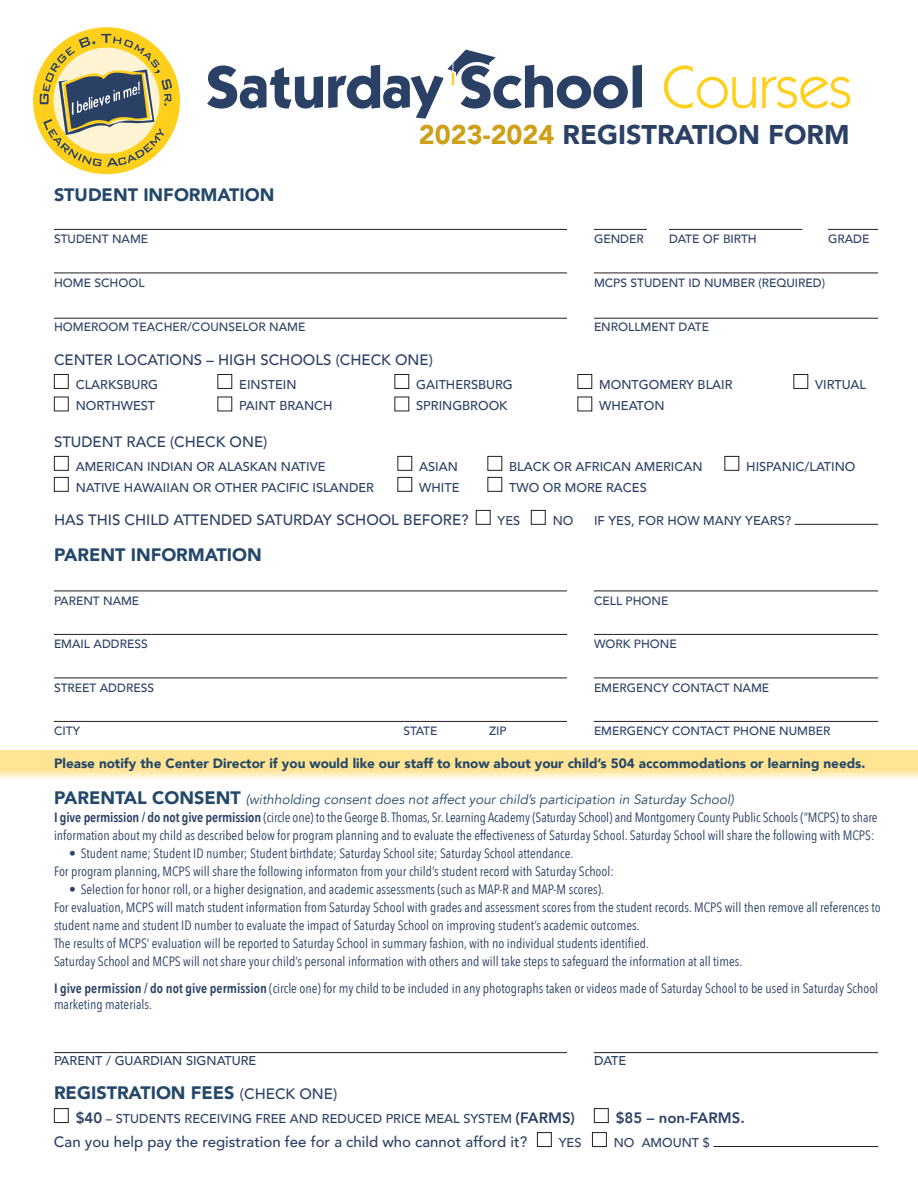
<style>
.page{position:relative;width:918px;height:1188px;background:#fff}
.page>*{position:absolute;margin:0;border:0;box-sizing:border-box;transform-origin:0 0}
.t1{font:700 60px "ITC Kabel Std";color:#2b4065}
.t2{font:900 27px "Avenir";color:#2b4065}
.t3{font:900 18px "Avenir";color:#24486a}
.t4{font:500 15px "Avenir";color:#2b4065}
.t5{font:800 15px "Avenir";color:#2b4065}
.t6{font:13.5px/18px "Avenir Next Condensed";color:#2b4065}
.t7{font:900 13.5px "Avenir";color:#24486a}
.t8{font:italic 13.5px "Avenir";color:#24486a}
.t9{font:500 12.75px "Avenir";color:#2b4065}
.t10{font:500 12px "Avenir";color:#2b4065}
.s1{font-weight:400;color:#fed01c}
.s2{color:#ce9f18}
.s3{font-weight:900;font-style:normal;font-size:18px}
.s4{font-weight:600}
.s5{font-weight:500;font-size:15px;color:#2b4065}
.s6{font-weight:800;font-size:15px}
</style>
<div class="page">
<svg style="left:0;top:751px;width:918px;height:28px;background:#fee7a2"></svg>
<svg style="left:447px;top:50px;width:49px;height:35px"></svg>
<div style="left:33px;top:27px;width:147px;height:147px;background:#fed01c;border-radius:50%"></div>
<svg style="left:40px;top:34px;width:132px;height:133px"></svg>
<hr style="left:54px;top:229px;width:513px;height:1px;background:#231f20">
<hr style="left:594px;top:229px;width:53px;height:1px;background:#231f20">
<hr style="left:669px;top:229px;width:133px;height:1px;background:#231f20">
<hr style="left:828px;top:229px;width:50px;height:1px;background:#231f20">
<hr style="left:54px;top:273px;width:513px;height:1px;background:#231f20">
<hr style="left:594px;top:273px;width:284px;height:1px;background:#231f20">
<hr style="left:54px;top:318px;width:513px;height:1px;background:#231f20">
<hr style="left:594px;top:318px;width:284px;height:1px;background:#231f20">
<div style="left:54px;top:374px;width:15px;height:15px;border:1px solid #231f20"></div>
<div style="left:218px;top:374px;width:14px;height:15px;border:1px solid #231f20"></div>
<div style="left:395px;top:374px;width:14px;height:15px;border:1px solid #231f20"></div>
<div style="left:578px;top:374px;width:14px;height:15px;border:1px solid #231f20"></div>
<div style="left:794px;top:374px;width:14px;height:15px;border:1px solid #231f20"></div>
<div style="left:54px;top:397px;width:15px;height:14px;border:1px solid #231f20"></div>
<div style="left:54px;top:456px;width:15px;height:15px;border:1px solid #231f20"></div>
<div style="left:398px;top:456px;width:14px;height:15px;border:1px solid #231f20"></div>
<div style="left:488px;top:456px;width:14px;height:15px;border:1px solid #231f20"></div>
<div style="left:725px;top:456px;width:14px;height:15px;border:1px solid #231f20"></div>
<div style="left:54px;top:477px;width:15px;height:15px;border:1px solid #231f20"></div>
<div style="left:398px;top:477px;width:14px;height:15px;border:1px solid #231f20"></div>
<div style="left:488px;top:477px;width:14px;height:15px;border:1px solid #231f20"></div>
<div style="left:476px;top:510px;width:15px;height:15px;border:1px solid #231f20"></div>
<div style="left:531px;top:510px;width:15px;height:15px;border:1px solid #231f20"></div>
<hr style="left:795px;top:524px;width:83px;height:1px;background:#231f20">
<hr style="left:54px;top:591px;width:513px;height:1px;background:#231f20">
<hr style="left:594px;top:591px;width:284px;height:1px;background:#231f20">
<hr style="left:54px;top:634px;width:513px;height:1px;background:#231f20">
<hr style="left:594px;top:634px;width:284px;height:1px;background:#231f20">
<hr style="left:54px;top:678px;width:513px;height:1px;background:#231f20">
<hr style="left:594px;top:678px;width:284px;height:1px;background:#231f20">
<hr style="left:54px;top:721px;width:513px;height:1px;background:#231f20">
<hr style="left:594px;top:721px;width:284px;height:1px;background:#231f20">
<hr style="left:54px;top:1052px;width:513px;height:1px;background:#231f20">
<hr style="left:594px;top:1052px;width:284px;height:1px;background:#231f20">
<div style="left:54px;top:1108px;width:15px;height:15px;border:1px solid #231f20"></div>
<div style="left:594px;top:1108px;width:15px;height:15px;border:1px solid #231f20"></div>
<div style="left:537px;top:1132px;width:15px;height:15px;border:1px solid #231f20"></div>
<div style="left:592px;top:1132px;width:15px;height:15px;border:1px solid #231f20"></div>
<hr style="left:713px;top:1146px;width:165px;height:1px;background:#231f20">
<h1 class="t1" style="left:206px;top:51px;width:648px">Saturday School <span class="s1">Courses</span></h1>
<h2 class="t2" style="left:419px;top:112px;width:432px"><span class="s2">2023-2024</span> REGISTRATION FORM</h2>
<h3 class="t3" style="left:54px;top:180px;width:222px">STUDENT INFORMATION</h3>
<p class="t10" style="left:54px;top:229px;width:96px">STUDENT NAME</p>
<p class="t10" style="left:594px;top:229px;width:51px">GENDER</p>
<p class="t10" style="left:669px;top:229px;width:89px">DATE OF BIRTH</p>
<p class="t10" style="left:828px;top:229px;width:43px">GRADE</p>
<p class="t10" style="left:54px;top:272px;width:92px">HOME SCHOOL</p>
<p class="t10" style="left:594px;top:272px;width:233px">MCPS STUDENT ID NUMBER (REQUIRED)</p>
<p class="t10" style="left:54px;top:316px;width:253px">HOMEROOM TEACHER/COUNSELOR NAME</p>
<p class="t10" style="left:594px;top:316px;width:117px">ENROLLMENT DATE</p>
<p class="t4" style="left:54px;top:347px;width:380px">CENTER LOCATIONS – HIGH SCHOOLS (CHECK ONE)</p>
<p class="t9" style="left:76px;top:373px;width:84px">CLARKSBURG</p>
<p class="t9" style="left:239px;top:373px;width:59px">EINSTEIN</p>
<p class="t9" style="left:416px;top:373px;width:98px">GAITHERSBURG</p>
<p class="t9" style="left:599px;top:373px;width:135px">MONTGOMERY BLAIR</p>
<p class="t9" style="left:815px;top:373px;width:53px">VIRTUAL</p>
<p class="t9" style="left:76px;top:394px;width:81px">NORTHWEST</p>
<p class="t9" style="left:239px;top:394px;width:95px">PAINT BRANCH</p>
<p class="t9" style="left:416px;top:394px;width:93px">SPRINGBROOK</p>
<p class="t9" style="left:599px;top:394px;width:67px">WHEATON</p>
<p class="t4" style="left:54px;top:429px;width:215px">STUDENT RACE (CHECK ONE)</p>
<p class="t9" style="left:76px;top:455px;width:251px">AMERICAN INDIAN OR ALASKAN NATIVE</p>
<p class="t9" style="left:419px;top:455px;width:40px">ASIAN</p>
<p class="t9" style="left:509px;top:455px;width:195px">BLACK OR AFRICAN AMERICAN</p>
<p class="t9" style="left:746px;top:455px;width:111px">HISPANIC/LATINO</p>
<p class="t9" style="left:76px;top:476px;width:300px">NATIVE HAWAIIAN OR OTHER PACIFIC ISLANDER</p>
<p class="t9" style="left:419px;top:476px;width:42px">WHITE</p>
<p class="t9" style="left:509px;top:476px;width:139px">TWO OR MORE RACES</p>
<p class="t4" style="left:54px;top:507px;width:416px">HAS THIS CHILD ATTENDED SATURDAY SCHOOL BEFORE?</p>
<p class="t9" style="left:498px;top:509px;width:24px">YES</p>
<p class="t9" style="left:553px;top:509px;width:22px">NO</p>
<p class="t9" style="left:594px;top:509px;width:199px">IF YES, FOR HOW MANY YEARS?</p>
<h3 class="t3" style="left:54px;top:540px;width:209px">PARENT INFORMATION</h3>
<p class="t10" style="left:54px;top:590px;width:87px">PARENT NAME</p>
<p class="t10" style="left:594px;top:590px;width:76px">CELL PHONE</p>
<p class="t10" style="left:54px;top:634px;width:95px">EMAIL ADDRESS</p>
<p class="t10" style="left:594px;top:634px;width:84px">WORK PHONE</p>
<p class="t10" style="left:54px;top:677px;width:102px">STREET ADDRESS</p>
<p class="t10" style="left:594px;top:677px;width:177px">EMERGENCY CONTACT NAME</p>
<p class="t10" style="left:54px;top:721px;width:28px">CITY</p>
<p class="t10" style="left:404px;top:721px;width:36px">STATE</p>
<p class="t10" style="left:489px;top:721px;width:19px">ZIP</p>
<p class="t10" style="left:594px;top:721px;width:238px">EMERGENCY CONTACT PHONE NUMBER</p>
<p class="t7" style="left:54px;top:752px;width:813px">Please notify the Center Director if you would like our staff to know about your child’s 504 accommodations or learning needs.</p>
<p class="t8" style="left:54px;top:792px;width:681px"><span class="s3">PARENTAL CONSENT</span> (withholding consent does not affect your child’s participation in Saturday School)</p>
<p class="t6" style="left:54px;top:808px;width:825px"><span class="s4">I give permission / do not give permission</span> (circle one) to the George B. Thomas, Sr. Learning Academy (Saturday School) and Montgomery County Public Schools (“MCPS) to share information about my child as described below for program planning and to evaluate the effectiveness of Saturday School. Saturday School will share the following with MCPS:</p>
<p class="t6" style="left:54px;top:844px;width:562px;text-indent:15px">• Student name; Student ID number; Student birthdate; Saturday School site; Saturday School attendance.<br>For program planning, MCPS will share the following informaton from your child’s student record with Saturday School:</p>
<p class="t6" style="left:54px;top:880px;width:828px;text-indent:15px">• Selection for honor roll, or a higher designation, and academic assessments (such as MAP-R and MAP-M scores).<br>For evaluation, MCPS will match student information from Saturday School with grades and assessment scores from the student records. MCPS will then remove all references to student name and student ID number to evaluate the impact of Saturday School on improving student’s academic outcomes.<br>The results of MCPS’ evaluation will be reported to Saturday School in summary fashion, with no individual students identified.<br>Saturday School and MCPS will not share your child’s personal information with others and will take steps to safeguard the information at all times.</p>
<p class="t6" style="left:54px;top:979px;width:826px;line-height:16.2px"><span class="s4">I give permission / do not give permission</span> (circle one) for my child to be included in any photographs taken or videos made of Saturday School to be used in Saturday School marketing materials.</p>
<p class="t9" style="left:54px;top:1050px;width:204px">PARENT / GUARDIAN SIGNATURE</p>
<p class="t9" style="left:594px;top:1050px;width:34px">DATE</p>
<h3 class="t3" style="left:54px;top:1077px;width:285px">REGISTRATION FEES <span class="s5">(CHECK ONE)</span></h3>
<p class="t9" style="left:76px;top:1107px;width:501px"><span class="s6">$40</span> – STUDENTS RECEIVING FREE AND REDUCED PRICE MEAL SYSTEM <span class="s6">(FARMS)</span></p>
<p class="t5" style="left:616px;top:1106px;width:131px">$85 – non-FARMS.</p>
<p class="t4" style="left:54px;top:1129px;width:475px">Can you help pay the registration fee for a child who cannot afford it?</p>
<p class="t9" style="left:559px;top:1131px;width:24px">YES</p>
<p class="t9" style="left:614px;top:1131px;width:98px">NO AMOUNT $</p>
</div>
